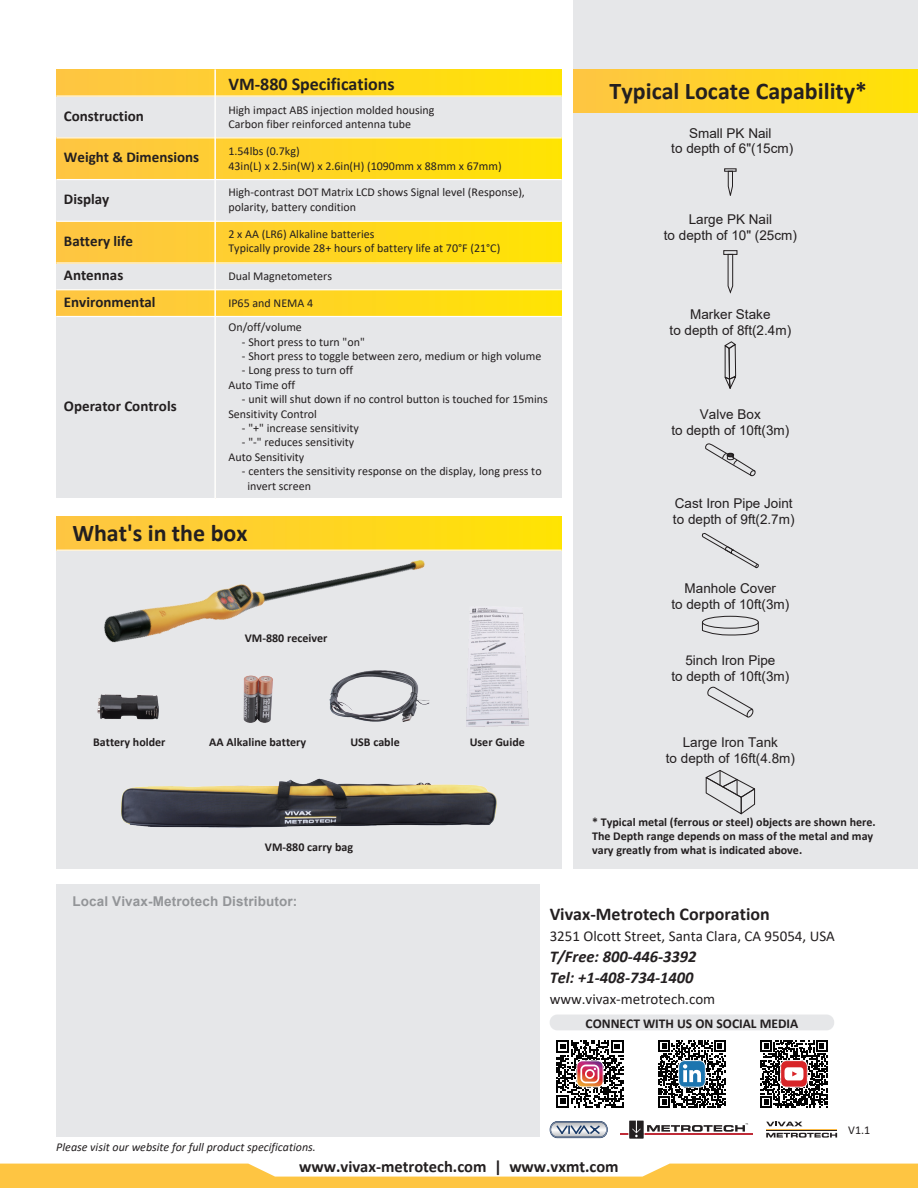
<style>
.page{position:relative;width:918px;height:1188px;background:#fff}
.page>*{position:absolute;margin:0;border:0;box-sizing:border-box;transform-origin:0 0}
.t1{font:700 24px "Calibri";color:#231f20}
.t2{font:700 18px "Calibri";color:#231f20}
.t3{font:italic 700 16.5px/21px "Calibri";color:#231f20}
.t4{font:700 16.5px "Calibri";color:#231f20}
.t5{font:700 15px "Calibri";color:#231f20}
.t6{font:15px "Calibri";color:#231f20}
.t7{font:13.5px/15.8px "Arial";color:#231f20;text-align:center}
.t8{font:700 13.5px "Arial";letter-spacing:.01em;color:#939598}
.t9{font:700 13.5px "Calibri";color:#231f20}
.t10{font:12px/14.4px "Calibri";color:#231f20}
.t11{font:700 12px/14.4px "Calibri";color:#231f20}
.t12{font:italic 12px "Calibri";color:#231f20}
</style>
<div class="page">
<div style="left:56px;top:544px;width:506px;height:325px;background:#e6e7e9"></div>
<div style="left:56px;top:290px;width:506px;height:26px;background:linear-gradient(to right,#fec446,#ffe402)"></div>
<div style="left:56px;top:316px;width:506px;height:182px;background:#e6e7e9"></div>
<div style="left:56px;top:263px;width:506px;height:27px;background:#e6e7e9"></div>
<svg style="left:0;top:1164px;width:918px;height:24px"></svg>
<div style="left:56px;top:96px;width:506px;height:42px;background:#e6e7e9"></div>
<div style="left:56px;top:180px;width:506px;height:41px;background:#e6e7e9"></div>
<div style="left:56px;top:69px;width:506px;height:27px;background:linear-gradient(to right,#fec446,#ffe402)"></div>
<div style="left:56px;top:138px;width:506px;height:42px;background:linear-gradient(to right,#fec446,#ffe403)"></div>
<div style="left:56px;top:221px;width:506px;height:42px;background:linear-gradient(to right,#fec446,#ffe402)"></div>
<hr style="left:56px;top:96px;width:506px;height:1px;background:#fff">
<hr style="left:56px;top:137px;width:506px;height:1px;background:#fff">
<hr style="left:56px;top:179px;width:506px;height:1px;background:#fff">
<hr style="left:56px;top:221px;width:506px;height:1px;background:#fff">
<hr style="left:56px;top:262px;width:506px;height:2px;background:#fff">
<hr style="left:56px;top:289px;width:506px;height:1px;background:#fff">
<hr style="left:56px;top:316px;width:506px;height:1px;background:#fff">
<hr style="left:214px;top:69px;width:2px;height:429px;background:#fff">
<div style="left:573px;top:0;width:345px;height:869px;background:#e6e7e9"></div>
<div style="left:573px;top:69px;width:345px;height:43px;background:linear-gradient(to right,#fec446,#ffe305)"></div>
<svg style="left:56px;top:516px;width:506px;height:34px;background:#fedc16"></svg>
<hr style="left:56px;top:550px;width:506px;height:1px;background:#fff">
<div style="left:724px;top:168px;width:12px;height:4px;border:1px solid #231f20"></div>
<svg style="left:728px;top:171px;width:5px;height:25px"></svg>
<svg style="left:723px;top:250px;width:15px;height:44px"></svg>
<svg style="left:724px;top:341px;width:13px;height:48px"></svg>
<div style="left:702px;top:616px;width:57px;height:13px;border:1px solid #231f20;border-radius:50%"></div>
<svg style="left:702px;top:621px;width:57px;height:15px"></svg>
<svg style="left:707px;top:686px;width:47px;height:32px"></svg>
<svg style="left:705px;top:770px;width:51px;height:45px"></svg>
<svg style="left:705px;top:443px;width:51px;height:34px"></svg>
<svg style="left:701px;top:533px;width:58px;height:35px"></svg>
<div style="left:56px;top:884px;width:484px;height:253px;background:#e6e7e9"></div>
<img style="left:466px;top:608px;width:62px;height:118px">
<img style="left:121px;top:778px;width:376px;height:50px">
<div style="left:550px;top:1015px;width:284px;height:15px;background:#e6e7e9;border-radius:8px"></div>
<svg style="left:658px;top:1040px;width:68px;height:68px"></svg>
<svg style="left:760px;top:1040px;width:68px;height:68px"></svg>
<svg style="left:556px;top:1107px;width:68px;height:1px"></svg>
<svg style="left:556px;top:1040px;width:68px;height:67px"></svg>
<img style="left:82px;top:421px;width:349px;height:302px">
<svg style="left:550px;top:1121px;width:58px;height:17px"></svg>
<hr style="left:644px;top:1133px;width:109px;height:2px;background:#bf2b37">
<svg style="left:620px;top:1120px;width:128px;height:19px"></svg>
<hr style="left:766px;top:1129px;width:71px;height:2px;background:#fab945">
<hr style="left:766px;top:1130px;width:71px;height:1px;background:#231f20">
<svg style="left:766px;top:1122px;width:36px;height:4px"></svg>
<svg style="left:766px;top:1133px;width:71px;height:5px"></svg>
<h2 class="t2" style="left:228px;top:71px;width:168px">VM-880 Specifications</h2>
<p class="t5" style="left:64px;top:106px;width:81px">Construction</p>
<p class="t10" style="left:228px;top:103px;width:208px">High impact ABS injection molded housing<br>Carbon fiber reinforced antenna tube</p>
<p class="t10" style="left:228px;top:144px;width:275px">1.54lbs (0.7kg)<br>43in(L) x 2.5in(W) x 2.6in(H) (1090mm x 88mm x 67mm)</p>
<p class="t5" style="left:64px;top:147px;width:137px">Weight &amp; Dimensions</p>
<p class="t5" style="left:64px;top:188px;width:47px">Display</p>
<p class="t10" style="left:228px;top:185px;width:298px">High-contrast DOT Matrix LCD shows Signal level (Response), polarity, battery condition</p>
<p class="t5" style="left:64px;top:230px;width:71px">Battery life</p>
<p class="t10" style="left:228px;top:226px;width:273px">2 x AA (LR6) Alkaline batteries<br>Typically provide 28+ hours of battery life at 70°F (21°C)</p>
<p class="t5" style="left:64px;top:264px;width:61px">Antennas</p>
<p class="t10" style="left:228px;top:268px;width:105px">Dual Magnetometers</p>
<p class="t5" style="left:64px;top:291px;width:93px">Environmental</p>
<p class="t10" style="left:228px;top:295px;width:86px">IP65 and NEMA 4</p>
<p class="t5" style="left:64px;top:395px;width:114px">Operator Controls</p>
<p class="t10" style="left:228px;top:320px;width:75px">On/off/volume</p>
<p class="t10" style="left:242px;top:334px;width:124px">- Short press to turn "on"</p>
<p class="t10" style="left:242px;top:349px;width:301px">- Short press to toggle between zero, medium or high volume</p>
<p class="t10" style="left:228px;top:363px;width:126px;text-indent:14px">- Long press to turn off<br>Auto Time off</p>
<p class="t10" style="left:228px;top:392px;width:321px;text-indent:14px">- unit will shut down if no control button is touched for 15mins<br>Sensitivity Control</p>
<p class="t10" style="left:242px;top:421px;width:118px">- "+" increase sensitivity</p>
<p class="t10" style="left:228px;top:435px;width:127px;text-indent:14px">- "-" reduces sensitivity<br>Auto Sensitivity</p>
<p class="t10" style="left:247px;top:464px;width:296px;text-indent:-5px">- centers the sensitivity response on the display, long press to invert screen</p>
<h1 class="t1" style="left:72px;top:516px;width:177px">What's in the box</h1>
<p class="t11" style="left:245px;top:630px;width:84px">VM-880 receiver</p>
<p class="t11" style="left:93px;top:735px;width:74px">Battery holder</p>
<p class="t11" style="left:209px;top:735px;width:98px">AA Alkaline battery</p>
<p class="t11" style="left:350px;top:735px;width:51px">USB cable</p>
<p class="t11" style="left:470px;top:735px;width:57px">User Guide</p>
<p class="t11" style="left:265px;top:840px;width:90px">VM-880 carry bag</p>
<p class="t8" style="left:72px;top:891px;width:226px">Local Vivax-Metrotech Distributor:</p>
<h1 class="t1" style="left:610px;top:75px;width:259px">Typical Locate Capability*</h1>
<p class="t7" style="left:671px;top:125px;width:123px">Small PK Nail<br>to depth of 6"(15cm)</p>
<p class="t7" style="left:664px;top:211px;width:135px">Large PK Nail<br>to depth of 10" (25cm)</p>
<p class="t7" style="left:670px;top:306px;width:123px">Marker Stake<br>to depth of 8ft(2.4m)</p>
<p class="t7" style="left:671px;top:407px;width:119px">Valve Box<br>to depth of 10ft(3m)</p>
<p class="t7" style="left:673px;top:495px;width:123px;text-align:left">Cast Iron Pipe Joint to depth of 9ft(2.7m)</p>
<p class="t7" style="left:671px;top:580px;width:119px">Manhole Cover<br>to depth of 10ft(3m)</p>
<p class="t7" style="left:671px;top:653px;width:119px">5inch Iron Pipe<br>to depth of 10ft(3m)</p>
<p class="t7" style="left:666px;top:734px;width:131px">Large Iron Tank<br>to depth of 16ft(4.8m)</p>
<p class="t11" style="left:592px;top:814px;width:285px">* Typical metal (ferrous or steel) objects are shown here.<br>The Depth range depends on mass of the metal and may vary greatly from what is indicated above.</p>
<h2 class="t2" style="left:550px;top:901px;width:222px">Vivax-Metrotech Corporation</h2>
<p class="t6" style="left:550px;top:926px;width:287px">3251 Olcott Street, Santa Clara, CA 95054, USA</p>
<h3 class="t3" style="left:550px;top:946px;width:148px">T/Free: 800-446-3392<br>Tel: +1-408-734-1400</h3>
<p class="t6" style="left:550px;top:989px;width:167px">www.vivax-metrotech.com</p>
<p class="t12" style="left:56px;top:1138px;width:261px">Please visit our website for full product specifications.</p>
<p class="t9" style="left:586px;top:1014px;width:214px">CONNECT WITH US ON SOCIAL MEDIA</p>
<h3 class="t4" style="left:299px;top:1155px;width:321px">www.vivax-metrotech.com | www.vxmt.com</h3>
<p class="t10" style="left:848px;top:1123px;width:23px">V1.1</p>
</div>
